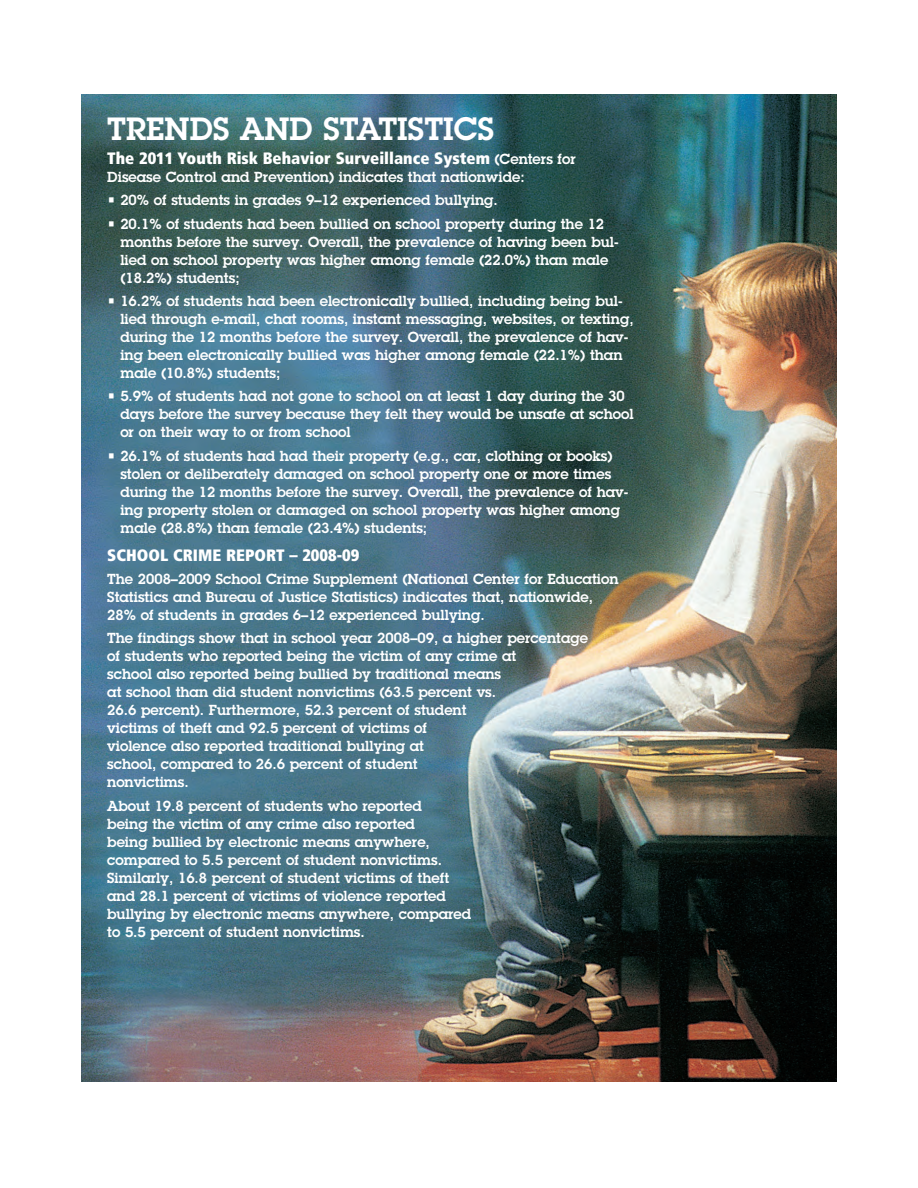
<style>
.page{position:relative;width:918px;height:1188px;background:#fff}
.page>*{position:absolute;margin:0;border:0;box-sizing:border-box;transform-origin:0 0}
.t1{font:600 31.5px "Lubalin Graph";color:#fff}
.t2{font:900 condensed 16.5px "Frutiger";color:#fff}
.t3{font:600 14.25px/18px "Lubalin Graph";color:#fff}
.s1{font-family:"Lubalin Graph";font-weight:600;font-stretch:normal;font-size:14.25px}
</style>
<div class="page">
<img style="left:81px;top:94px;width:756px;height:987px">
<h1 class="t1" style="left:107px;top:108px;width:389px">TRENDS AND STATISTICS</h1>
<p class="t2" style="left:107px;top:148px;width:470px">The 2011 Youth Risk Behavior Surveillance System <span class="s1">(Centers for</span></p>
<p class="t3" style="left:107px;top:168px;width:419px">Disease Control and Prevention) indicates that nationwide:</p>
<p class="t3" style="left:107px;top:191px;width:392px">• 20% of students in grades 9–12 experienced bullying.</p>
<p class="t3" style="left:120px;top:214px;width:500px;text-indent:-13px">• 20.1% of students had been bullied on school property during the 12 months before the survey. Overall, the prevalence of having been bul&shy;lied on school property was higher among female (22.0%) than male (18.2%) students;</p>
<p class="t3" style="left:120px;top:292px;width:515px;text-indent:-13px">• 16.2% of students had been electronically bullied, including being bul&shy;lied through e-mail, chat rooms, instant messaging, websites, or texting, during the 12 months before the survey. Overall, the prevalence of hav&shy;ing been electronically bullied was higher among female (22.1%) than male (10.8%) students;</p>
<p class="t3" style="left:120px;top:387px;width:515px;text-indent:-13px">• 5.9% of students had not gone to school on at least 1 day during the 30 days before the survey because they felt they would be unsafe at school or on their way to or from school</p>
<p class="t3" style="left:120px;top:447px;width:509px;text-indent:-13px">• 26.1% of students had had their property (e.g., car, clothing or books) stolen or deliberately damaged on school property one or more times during the 12 months before the survey. Overall, the prevalence of hav&shy;ing property stolen or damaged on school property was higher among male (28.8%) than female (23.4%) students;</p>
<p class="t2" style="left:107px;top:545px;width:254px">SCHOOL CRIME REPORT – 2008-09</p>
<p class="t3" style="left:107px;top:570px;width:513px">The 2008–2009 School Crime Supplement (National Center for Education<br>Statistics and Bureau of Justice Statistics) indicates that, nationwide,<br>28% of students in grades 6–12 experienced bullying.</p>
<p class="t3" style="left:107px;top:629px;width:482px">The findings show that in school year 2008–09, a higher percentage of students who reported being the victim of any crime at<br>school also reported being bullied by traditional means<br>at school than did student nonvictims (63.5 percent vs.<br>26.6 percent). Furthermore, 52.3 percent of student<br>victims of theft and 92.5 percent of victims of<br>violence also reported traditional bullying at<br>school, compared to 26.6 percent of student<br>nonvictims.</p>
<p class="t3" style="left:107px;top:797px;width:366px">About 19.8 percent of students who reported<br>being the victim of any crime also reported<br>being bullied by electronic means anywhere, compared to 5.5 percent of student nonvictims.<br>Similarly, 16.8 percent of student victims of theft and 28.1 percent of victims of violence reported bullying by electronic means anywhere, compared to 5.5 percent of student nonvictims.</p>
</div>
